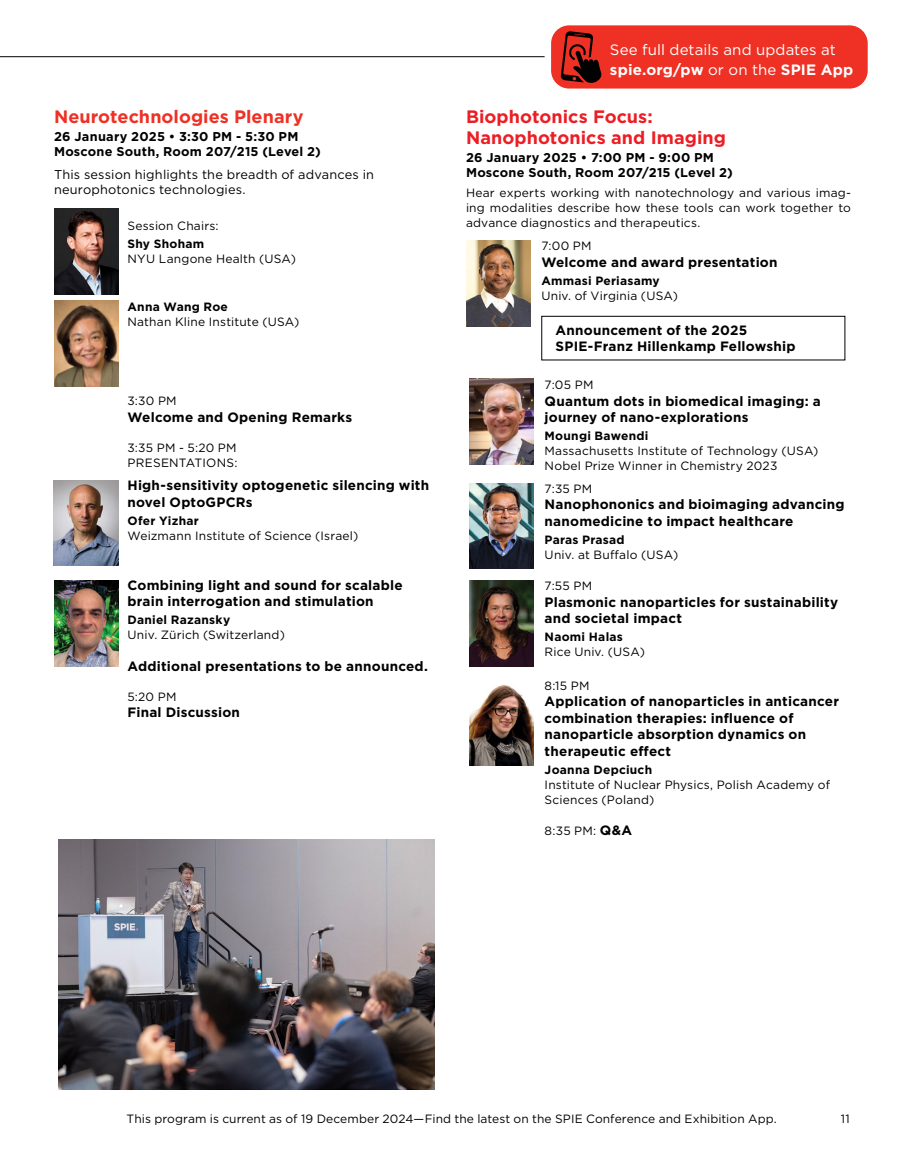
<style>
.page{position:relative;width:905px;height:1161px;background:#fff}
.page>*{position:absolute;margin:0;border:0;box-sizing:border-box;transform-origin:0 0}
.t1{font:700 18px/21px "Gotham";letter-spacing:.005em;color:#ed1d24}
.t2{font:700 18px "Gotham";letter-spacing:.005em;color:#ee3124}
.t3{font:15px/19.5px "Gotham";letter-spacing:.005em;color:#fff}
.t4{font:700 13.5px/16.5px "Gotham";letter-spacing:.015em;color:#000}
.t5{font:700 12.75px/15px "Gotham";letter-spacing:.02em;color:#000}
.t6{font:12.75px/15px "Gotham";letter-spacing:.015em;color:#000}
.t7{font:12px/15px "Gotham";letter-spacing:.015em;color:#000}
.t8{font:700 12px "Gotham";letter-spacing:.02em;color:#000}
.s1{font-weight:700}
.s2{font-weight:700;font-size:13.5px}
</style>
<div class="page">
<div style="left:551px;top:25px;width:316px;height:64px;background:#ee3124;border-radius:18px"></div>
<img style="left:54px;top:209px;width:64px;height:85px">
<img style="left:54px;top:301px;width:64px;height:86px">
<img style="left:54px;top:480px;width:64px;height:86px">
<img style="left:54px;top:580px;width:64px;height:86px">
<img style="left:466px;top:240px;width:64px;height:86px">
<img style="left:469px;top:379px;width:64px;height:85px">
<img style="left:469px;top:483px;width:64px;height:86px">
<img style="left:469px;top:581px;width:64px;height:86px">
<img style="left:469px;top:685px;width:64px;height:81px">
<svg style="left:561px;top:31px;width:40px;height:52px"></svg>
<hr style="left:0;top:56px;width:544px;height:1px;background:#000">
<div style="left:541px;top:316px;width:304px;height:44px;border:1px solid #000"></div>
<img style="left:58px;top:839px;width:376px;height:251px">
<h1 class="t2" style="left:54px;top:105px;width:251px">Neurotechnologies Plenary</h1>
<p class="t5" style="left:54px;top:129px;width:268px">26 January 2025 • 3:30 PM - 5:30 PM<br>Moscone South, Room 207/215 (Level 2)</p>
<p class="t6" style="left:54px;top:166px;width:321px">This session highlights the breadth of advances in neurophotonics technologies.</p>
<p class="t7" style="left:127px;top:218px;width:93px">Session Chairs:</p>
<p class="t8" style="left:127px;top:236px;width:78px">Shy Shoham</p>
<p class="t7" style="left:127px;top:251px;width:170px">NYU Langone Health (USA)</p>
<p class="t8" style="left:127px;top:298px;width:102px">Anna Wang Roe</p>
<p class="t7" style="left:127px;top:314px;width:173px">Nathan Kline Institute (USA)</p>
<p class="t7" style="left:127px;top:393px;width:51px">3:30 PM</p>
<p class="t4" style="left:127px;top:409px;width:226px">Welcome and Opening Remarks</p>
<p class="t7" style="left:127px;top:440px;width:111px">3:35 PM - 5:20 PM<br>PRESENTATIONS:</p>
<p class="t4" style="left:127px;top:477px;width:303px">High-sensitivity optogenetic silencing with novel OptoGPCRs</p>
<p class="t8" style="left:127px;top:513px;width:73px">Ofer Yizhar</p>
<p class="t7" style="left:127px;top:528px;width:232px">Weizmann Institute of Science (Israel)</p>
<p class="t4" style="left:127px;top:577px;width:277px">Combining light and sound for scalable brain interrogation and stimulation</p>
<p class="t8" style="left:127px;top:612px;width:104px">Daniel Razansky</p>
<p class="t7" style="left:127px;top:627px;width:159px">Univ. Zürich (Switzerland)</p>
<p class="t4" style="left:127px;top:658px;width:302px">Additional presentations to be announced.</p>
<p class="t7" style="left:127px;top:689px;width:50px">5:20 PM</p>
<p class="t4" style="left:127px;top:704px;width:114px">Final Discussion</p>
<p class="t3" style="left:610px;top:40px;width:245px">See full details and updates at <span class="s1">spie.org/pw</span> or on the <span class="s1">SPIE App</span></p>
<h1 class="t1" style="left:466px;top:106px;width:261px">Biophotonics Focus:<br>Nanophotonics and Imaging</h1>
<p class="t5" style="left:466px;top:150px;width:268px">26 January 2025 • 7:00 PM - 9:00 PM<br>Moscone South, Room 207/215 (Level 2)</p>
<p class="t7" style="left:466px;top:185px;width:386px;text-align:justify">Hear experts working with nanotechnology and various imag&shy;ing modalities describe how these tools can work together to advance diagnostics and therapeutics.</p>
<p class="t7" style="left:541px;top:238px;width:52px">7:00 PM</p>
<p class="t4" style="left:541px;top:253px;width:238px">Welcome and award presentation</p>
<p class="t8" style="left:541px;top:272px;width:120px">Ammasi Periasamy</p>
<p class="t7" style="left:541px;top:288px;width:138px">Univ. of Virginia (USA)</p>
<p class="t4" style="left:555px;top:322px;width:241px">Announcement of the 2025<br>SPIE-Franz Hillenkamp Fellowship</p>
<p class="t7" style="left:544px;top:377px;width:50px">7:05 PM</p>
<p class="t4" style="left:544px;top:393px;width:278px">Quantum dots in biomedical imaging: a journey of nano-explorations</p>
<p class="t8" style="left:544px;top:428px;width:105px">Moungi Bawendi</p>
<p class="t7" style="left:544px;top:443px;width:275px">Massachusetts Institute of Technology (USA)<br>Nobel Prize Winner in Chemistry 2023</p>
<p class="t7" style="left:544px;top:481px;width:49px">7:35 PM</p>
<p class="t4" style="left:544px;top:496px;width:301px">Nanophononics and bioimaging advancing nanomedicine to impact healthcare</p>
<p class="t8" style="left:544px;top:532px;width:81px">Paras Prasad</p>
<p class="t7" style="left:544px;top:547px;width:135px">Univ. at Buffalo (USA)</p>
<p class="t7" style="left:544px;top:578px;width:49px">7:55 PM</p>
<p class="t4" style="left:544px;top:594px;width:295px">Plasmonic nanoparticles for sustainability and societal impact</p>
<p class="t8" style="left:544px;top:629px;width:80px">Naomi Halas</p>
<p class="t7" style="left:544px;top:644px;width:102px">Rice Univ. (USA)</p>
<p class="t7" style="left:544px;top:678px;width:46px">8:15 PM</p>
<p class="t4" style="left:544px;top:693px;width:296px">Application of nanoparticles in anticancer combination therapies: influence of nanoparticle absorption dynamics on therapeutic effect</p>
<p class="t8" style="left:544px;top:761px;width:109px">Joanna Depciuch</p>
<p class="t7" style="left:544px;top:777px;width:287px">Institute of Nuclear Physics, Polish Academy of<br>Sciences (Poland)</p>
<p class="t7" style="left:544px;top:823px;width:89px">8:35 PM: <span class="s2">Q&amp;A</span></p>
<p class="t7" style="left:127px;top:1111px;width:651px">This program is current as of 19 December 2024—Find the latest on the SPIE Conference and Exhibition App.</p>
<p class="t7" style="left:841px;top:1111px;width:10px">11</p>
</div>
